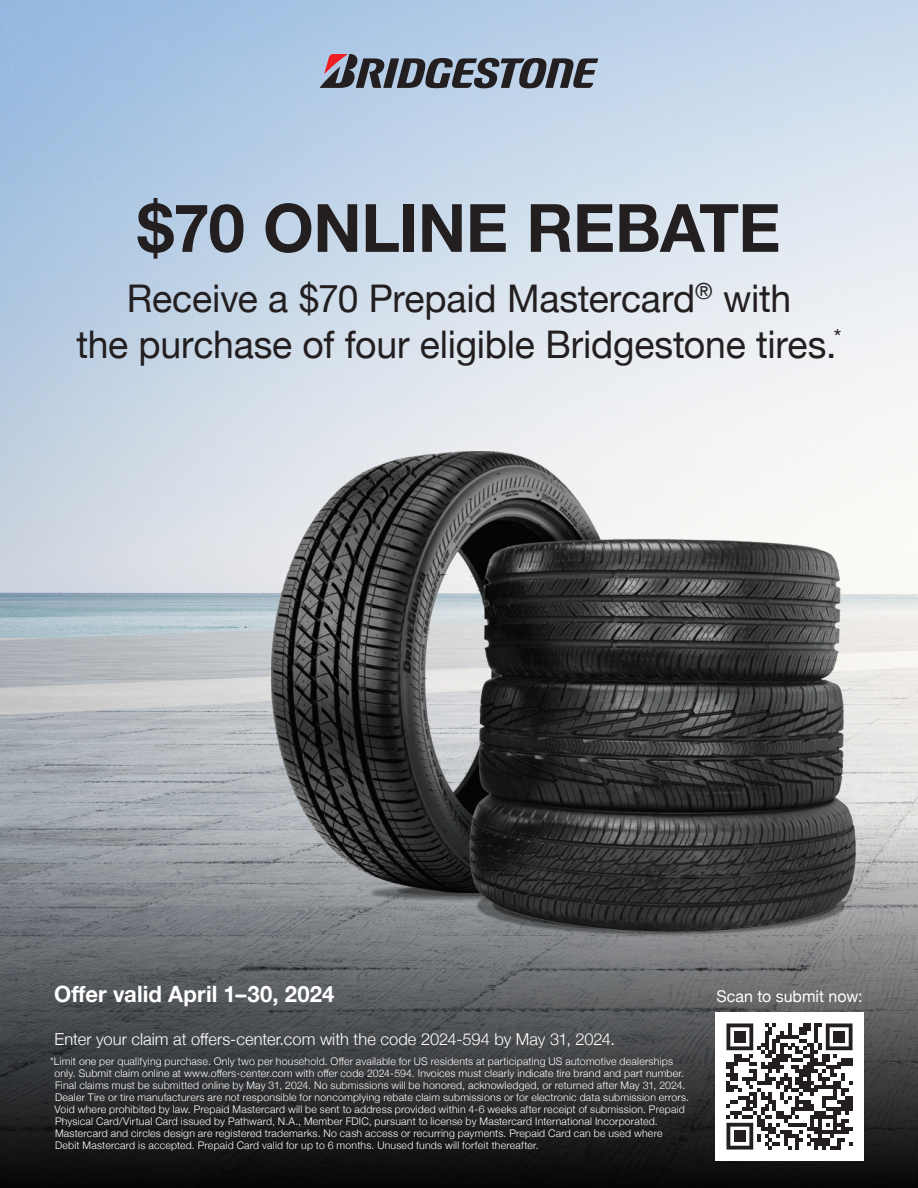
<style>
.page{position:relative;width:918px;height:1188px;background:#fff}
.page>*{position:absolute;margin:0;border:0;box-sizing:border-box;transform-origin:0 0}
.t1{font:700 66.75px "Helvetica Neue";letter-spacing:-.01em;color:#231f20}
.t2{font:38.1px/45.8px "Helvetica Neue";letter-spacing:-.005em;color:#231f20;text-align:center}
.t3{font:700 22.5px "Helvetica Neue";letter-spacing:.005em;color:#fff}
.t4{font:300 16.5px "Helvetica Neue";color:#fff}
.t5{font:16.2px "Helvetica Neue";color:#fff}
.t6{font:300 10.5px/12px "Helvetica Neue";letter-spacing:.02em;color:#fff}
</style>
<div class="page">
<img style="left:0;top:0;width:918px;height:816px">
<svg style="left:0;top:816px;width:918px;height:372px;background:#3f4144"></svg>
<img style="left:237px;top:428px;width:681px;height:568px">
<svg style="left:320px;top:54px;width:278px;height:34px;background:#6e7380"></svg>
<div style="left:715px;top:1012px;width:149px;height:149px;background:#fff"></div>
<svg style="left:727px;top:1024px;width:126px;height:126px"></svg>
<p class="t1" style="left:137px;top:176px;width:645px">$70 ONLINE REBATE</p>
<p class="t2" style="left:76px;top:278px;width:767px">Receive a $70 Prepaid Mastercard<sup>®</sup> with<br>the purchase of four eligible Bridgestone tires.<sup>*</sup></p>
<p class="t3" style="left:54px;top:976px;width:282px">Offer valid April 1–30, 2024</p>
<p class="t4" style="left:55px;top:1026px;width:562px">Enter your claim at offers-center.com with the code 2024-594 by May 31, 2024.</p>
<p class="t6" style="left:54px;top:1054px;width:636px;text-indent:-4px">*Limit one per qualifying purchase. Only two per household. Offer available for US residents at participating US automotive dealerships only. Submit claim online at www.offers-center.com with offer code 2024-594. Invoices must clearly indicate tire brand and part number.<br>Final claims must be submitted online by May 31, 2024. No submissions will be honored, acknowledged, or returned after May 31, 2024.<br>Dealer Tire or tire manufacturers are not responsible for noncomplying rebate claim submissions or for electronic data submission errors.<br>Void where prohibited by law. Prepaid Mastercard will be sent to address provided within 4-6 weeks after receipt of submission. Prepaid Physical Card/Virtual Card issued by Pathward, N.A., Member FDIC, pursuant to license by Mastercard International Incorporated.<br>Mastercard and circles design are registered trademarks. No cash access or recurring payments. Prepaid Card can be used where<br>Debit Mastercard is accepted. Prepaid Card valid for up to 6 months. Unused funds will forfeit thereafter.</p>
<p class="t5" style="left:716px;top:984px;width:148px">Scan to submit now:</p>
</div>
